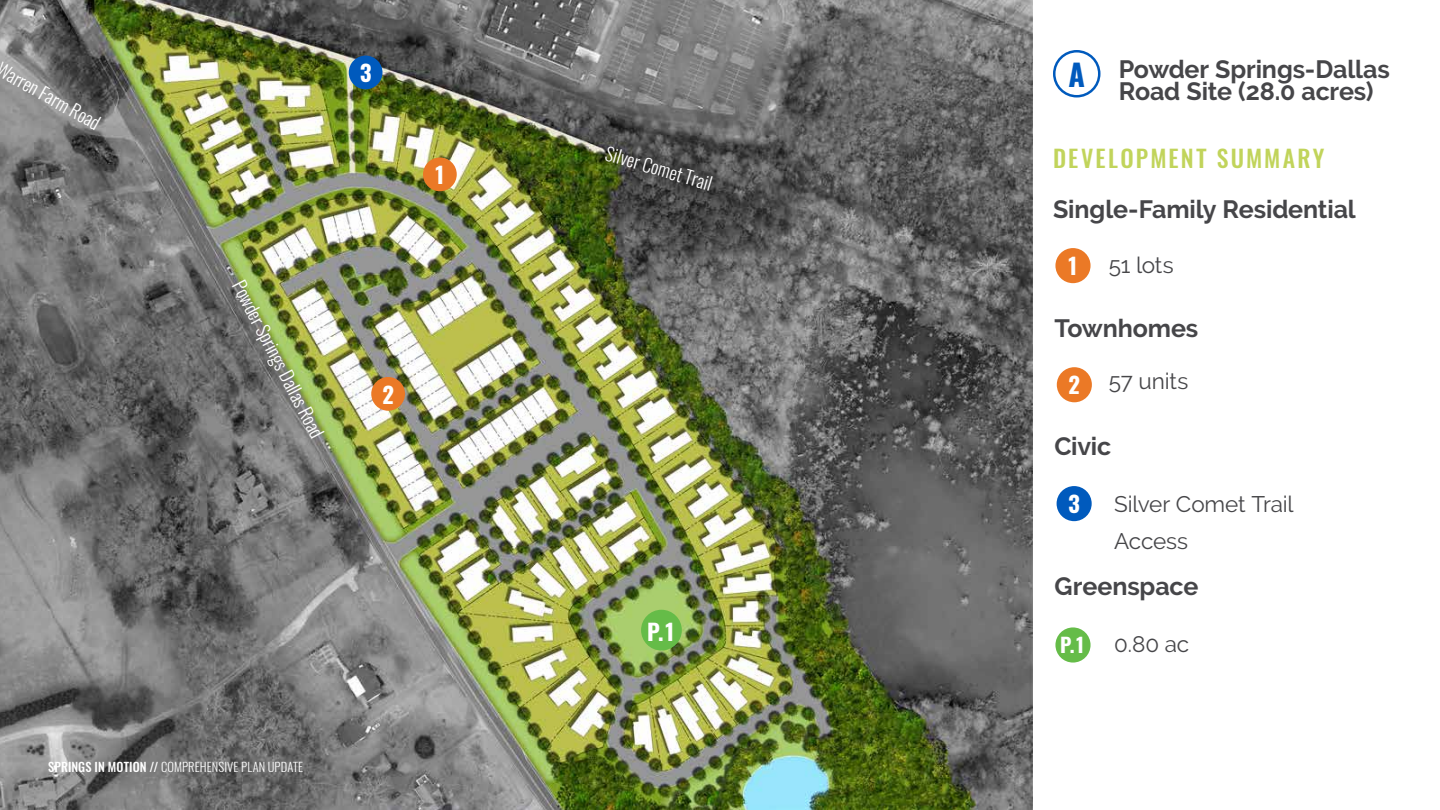
<style>
.page{position:relative;width:1440px;height:810px;background:#fff}
.page>*{position:absolute;margin:0;border:0;box-sizing:border-box;transform-origin:0 0}
.t1{font:700 30px "Oswald";color:#005abd}
.t2{font:700 25px/22.5px "Raleway";letter-spacing:-.005em;color:#464649}
.t3{font:500 23.75px "Oswald";letter-spacing:.095em;color:#c1d45b}
.t4{font:22.5px/37.5px "Raleway";letter-spacing:-.005em;color:#464649}
.t5{font:700 22.5px "Oswald";color:#fff}
.t6{font:700 20px "Oswald";color:#fff}
.t7{font:300 18.25px "Oswald";color:#fff}
.t8{font:300 12.5px "Oswald";letter-spacing:.01em;color:#fff}
.s1{font-weight:500}
</style>
<div class="page">
<img style="left:0;top:0;width:1032px;height:810px">
<div style="left:1053px;top:50px;width:48px;height:48px;border:2px solid #005abd;border-radius:50%"></div>
<div style="left:423px;top:158px;width:34px;height:33px;background:#eb7926;border-radius:50%"></div>
<div style="left:349px;top:56px;width:33px;height:33px;background:#005abd;border-radius:50%"></div>
<div style="left:371px;top:377px;width:34px;height:34px;background:#eb7926;border-radius:50%"></div>
<div style="left:641px;top:610px;width:41px;height:41px;background:#65bc48;border-radius:50%"></div>
<div style="left:1055px;top:248px;width:36px;height:35px;background:#eb7926;border-radius:50%"></div>
<div style="left:1057px;top:367px;width:35px;height:35px;background:#eb7926;border-radius:50%"></div>
<div style="left:1057px;top:486px;width:35px;height:35px;background:#005abd;border-radius:50%"></div>
<div style="left:1055px;top:627px;width:36px;height:36px;background:#65bc48;border-radius:50%"></div>
<p class="t7" style="left:3px;top:57px;width:118px;rotate:29deg">Warren Farm Road</p>
<p class="t2" style="left:1119px;top:58px;width:273px">Powder Springs-Dallas<br>Road Site (28.0 acres)</p>
<p class="t1" style="left:1068px;top:54px;width:18px">A</p>
<p class="t5" style="left:360px;top:57px;width:13px">3</p>
<p class="t7" style="left:248px;top:276px;width:176px;rotate:62deg">Powder Springs Dallas Road</p>
<p class="t5" style="left:434px;top:159px;width:13px">1</p>
<p class="t5" style="left:382px;top:379px;width:13px">2</p>
<p class="t8" style="left:48px;top:758px;width:257px"><span class="s1">SPRINGS IN MOTION //</span> COMPREHENSIVE PLAN UPDATE</p>
<p class="t7" style="left:610px;top:140px;width:112px;rotate:17deg">Silver Comet Trail</p>
<p class="t5" style="left:647px;top:616px;width:30px">P.1</p>
<p class="t3" style="left:1053px;top:141px;width:273px">DEVELOPMENT SUMMARY</p>
<p class="t2" style="left:1053px;top:198px;width:304px">Single-Family Residential</p>
<p class="t5" style="left:1067px;top:250px;width:13px">1</p>
<p class="t4" style="left:1109px;top:246px;width:66px">51 lots</p>
<p class="t2" style="left:1054px;top:317px;width:146px">Townhomes</p>
<p class="t5" style="left:1068px;top:369px;width:13px">2</p>
<p class="t4" style="left:1109px;top:362px;width:81px">57 units</p>
<p class="t2" style="left:1054px;top:435px;width:58px">Civic</p>
<p class="t5" style="left:1068px;top:488px;width:13px">3</p>
<p class="t4" style="left:1114px;top:485px;width:181px">Silver Comet Trail<br>Access</p>
<p class="t2" style="left:1055px;top:575px;width:145px">Greenspace</p>
<p class="t6" style="left:1060px;top:631px;width:27px">P.1</p>
<p class="t4" style="left:1114px;top:625px;width:77px">0.80 ac</p>
</div>
